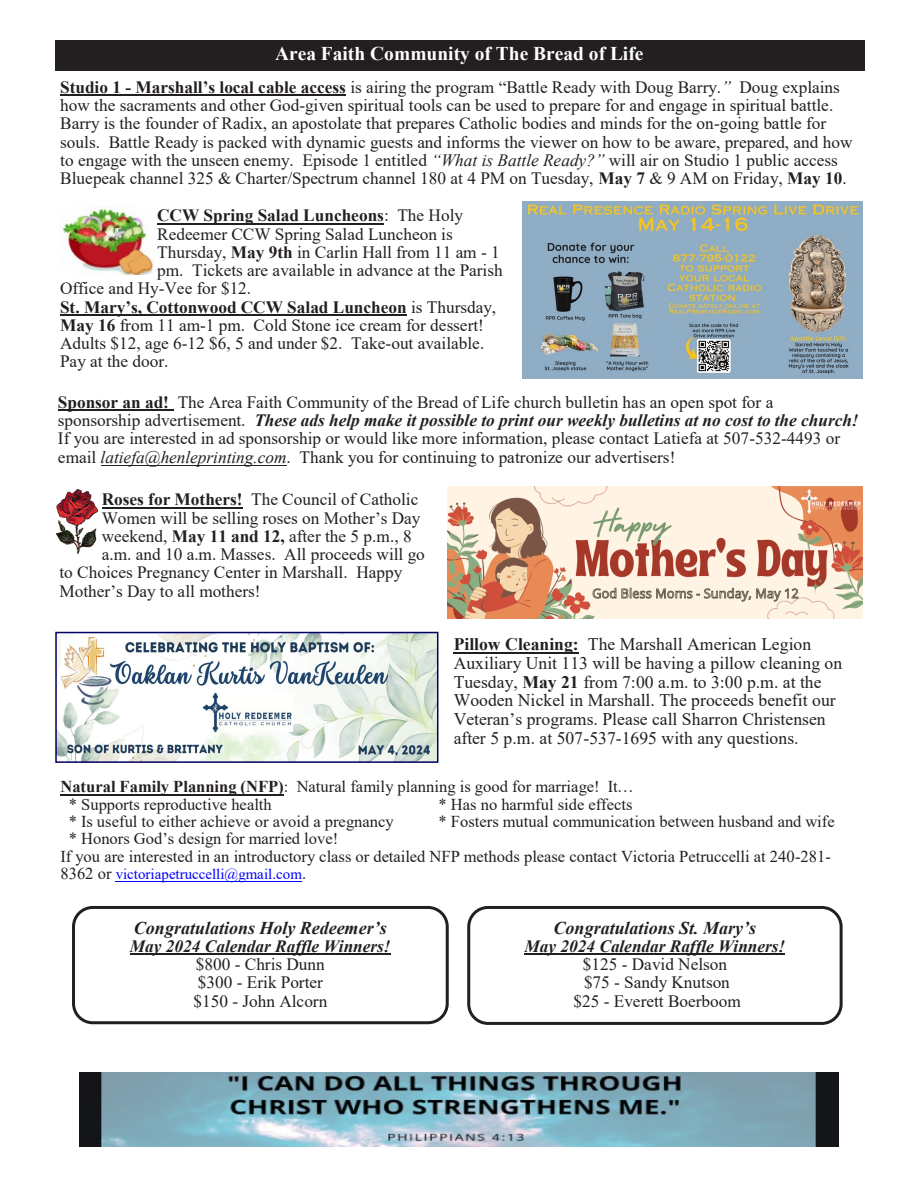
<style>
.page{position:relative;width:918px;height:1188px;background:#fff}
.page>*{position:absolute;margin:0;border:0;box-sizing:border-box;transform-origin:0 0}
.t1{font:700 19.5px "Times New Roman";color:#fff}
.t2{font:italic 700 18px "Times New Roman";color:#231f20}
.t3{font:17.7px/18.8px "Times New Roman";color:#231f20}
.t4{font:17.25px/18.3px "Times New Roman";color:#231f20}
.t5{font:700 17.25px "Times New Roman";color:#231f20}
.t6{font:italic 700 17.25px "Times New Roman";color:#231f20}
.t7{font:16.5px/17.4px "Times New Roman";color:#231f20}
.t8{font:15px "Times New Roman";color:#00f}
.s1{font-weight:700}
.s2{font-style:italic}
.s3{font-weight:400}
.s4{font-weight:700;font-style:italic}
.s5{font-size:16.5px;color:#231f20}
</style>
<div class="page">
<img style="left:79px;top:1072px;width:759px;height:74px">
<div style="left:72px;top:906px;width:377px;height:118px;border:3px solid #231f20;border-radius:19px"></div>
<hr style="left:130px;top:953px;width:261px;height:2px;background:#231f20">
<div style="left:467px;top:906px;width:376px;height:119px;border:3px solid #231f20;border-radius:19px"></div>
<hr style="left:525px;top:953px;width:260px;height:2px;background:#231f20">
<hr style="left:60px;top:95px;width:286px;height:1px;background:#231f20">
<div style="left:55px;top:40px;width:810px;height:31px;background:#231f20"></div>
<hr style="left:157px;top:223px;width:227px;height:2px;background:#231f20">
<hr style="left:60px;top:314px;width:347px;height:2px;background:#231f20">
<img style="left:60px;top:207px;width:93px;height:68px">
<hr style="left:102px;top:507px;width:141px;height:1px;background:#231f20">
<img style="left:57px;top:490px;width:40px;height:63px">
<img style="left:448px;top:486px;width:415px;height:132px">
<img style="left:58px;top:635px;width:377px;height:125px">
<div style="left:55px;top:632px;width:383px;height:131px;border:2px solid #006"></div>
<hr style="left:454px;top:652px;width:125px;height:2px;background:#231f20">
<hr style="left:58px;top:410px;width:115px;height:1px;background:#231f20">
<hr style="left:101px;top:465px;width:186px;height:1px;background:#231f20">
<hr style="left:60px;top:794px;width:224px;height:1px;background:#231f20">
<hr style="left:116px;top:881px;width:186px;height:1px;background:#00f">
<img style="left:522px;top:201px;width:341px;height:178px">
<p class="t1" style="left:275px;top:40px;width:370px">Area Faith Community of The Bread of Life</p>
<p class="t4" style="left:60px;top:77px;width:794px"><span class="s1">Studio 1 - Marshall’s local cable access</span> is airing the program “Battle Ready with Doug Barry.<span class="s2">”</span> Doug explains how the sacraments and other God-given spiritual tools can be used to prepare for and engage in spiritual battle.<br>Barry is the founder of Radix, an apostolate that prepares Catholic bodies and minds for the on-going battle for souls. Battle Ready is packed with dynamic guests and informs the viewer on how to be aware, prepared, and how to engage with the unseen enemy. Episode 1 entitled <span class="s2">“What is Battle Ready?”</span> will air on Studio 1 public access Bluepeak channel 325 &amp; Charter/Spectrum channel 180 at 4 PM on Tuesday, <span class="s1">May 7</span> &amp; 9 AM on Friday, <span class="s1">May 10</span>.</p>
<p class="t5" style="left:157px;top:203px;width:308px">CCW Spring Salad Luncheons<span class="s3">: The Holy</span></p>
<p class="t4" style="left:157px;top:224px;width:297px">Redeemer CCW Spring Salad Luncheon is</p>
<p class="t4" style="left:157px;top:242px;width:344px">Thursday, <span class="s1">May 9th</span> in Carlin Hall from 11 am - 1</p>
<p class="t4" style="left:157px;top:261px;width:347px">pm. Tickets are available in advance at the Parish</p>
<p class="t4" style="left:60px;top:279px;width:193px">Office and Hy-Vee for $12.</p>
<p class="t5" style="left:60px;top:294px;width:437px">St. Mary’s, Cottonwood CCW Salad Luncheon <span class="s3">is Thursday,</span></p>
<p class="t4" style="left:60px;top:315px;width:425px"><span class="s1">May 16</span> from 11 am-1 pm. Cold Stone ice cream for dessert!</p>
<p class="t4" style="left:60px;top:334px;width:426px">Adults $12, age 6-12 $6, 5 and under $2. Take-out available.</p>
<p class="t4" style="left:60px;top:352px;width:110px">Pay at the door.</p>
<p class="t4" style="left:58px;top:392px;width:802px"><span class="s1">Sponsor an ad!</span> The Area Faith Community of the Bread of Life church bulletin has an open spot for a sponsorship advertisement. <span class="s4">These ads help make it possible to print our weekly bulletins at no cost to the church!<br></span>If you are interested in ad sponsorship or would like more information, please contact Latiefa at 507-532-4493 or email <span class="s2">latiefa@henleprinting.com</span>. Thank you for continuing to patronize our advertisers!</p>
<p class="t4" style="left:102px;top:490px;width:318px"><span class="s1">Roses for Mothers!</span> The Council of Catholic</p>
<p class="t4" style="left:102px;top:508px;width:320px">Women will be selling roses on Mother’s Day</p>
<p class="t4" style="left:102px;top:526px;width:311px">weekend, <span class="s1">May 11 and 12,</span> after the 5 p.m., 8</p>
<p class="t4" style="left:102px;top:545px;width:325px">a.m. and 10 a.m. Masses. All proceeds will go</p>
<p class="t4" style="left:59px;top:563px;width:345px">to Choices Pregnancy Center in Marshall. Happy</p>
<p class="t4" style="left:59px;top:581px;width:203px">Mother’s Day to all mothers!</p>
<p class="t3" style="left:454px;top:634px;width:390px"><span class="s1">Pillow Cleaning:</span> The Marshall American Legion Auxiliary Unit 113 will be having a pillow cleaning on Tuesday, <span class="s1">May 21</span> from 7:00 a.m. to 3:00 p.m. at the Wooden Nickel in Marshall. The proceeds benefit our Veteran’s programs. Please call Sharron Christensen after 5 p.m. at 507-537-1695 with any questions.</p>
<p class="t7" style="left:69px;top:777px;width:567px;text-indent:-8px"><span class="s1">Natural Family Planning (NFP)</span>: Natural family planning is good for marriage! It… * Supports reproductive health</p>
<p class="t7" style="left:439px;top:795px;width:195px">* Has no harmful side effects</p>
<p class="t7" style="left:69px;top:812px;width:326px">* Is useful to either achieve or avoid a pregnancy</p>
<p class="t7" style="left:439px;top:812px;width:398px">* Fosters mutual communication between husband and wife</p>
<p class="t7" style="left:60px;top:830px;width:772px;text-indent:8px">* Honors God’s design for married love!<br>If you are interested in an introductory class or detailed NFP methods please contact Victoria Petruccelli at 240-281-</p>
<p class="t8" style="left:60px;top:864px;width:247px"><span class="s5">8362 or</span> victoriapetruccelli@gmail.com<span class="s5">.</span></p>
<p class="t2" style="left:134px;top:915px;width:254px">Congratulations Holy Redeemer’s</p>
<p class="t6" style="left:130px;top:934px;width:262px">May 2024 Calendar Raffle Winners!</p>
<p class="t4" style="left:194px;top:955px;width:135px">$800 - Chris Dunn $300 - Erik Porter $150 - John Alcorn</p>
<p class="t2" style="left:554px;top:915px;width:204px">Congratulations St. Mary’s</p>
<p class="t6" style="left:525px;top:934px;width:262px">May 2024 Calendar Raffle Winners!</p>
<p class="t4" style="left:574px;top:955px;width:169px;text-align:center">$125 - David Nelson $75 - Sandy Knutson $25 - Everett Boerboom</p>
</div>
